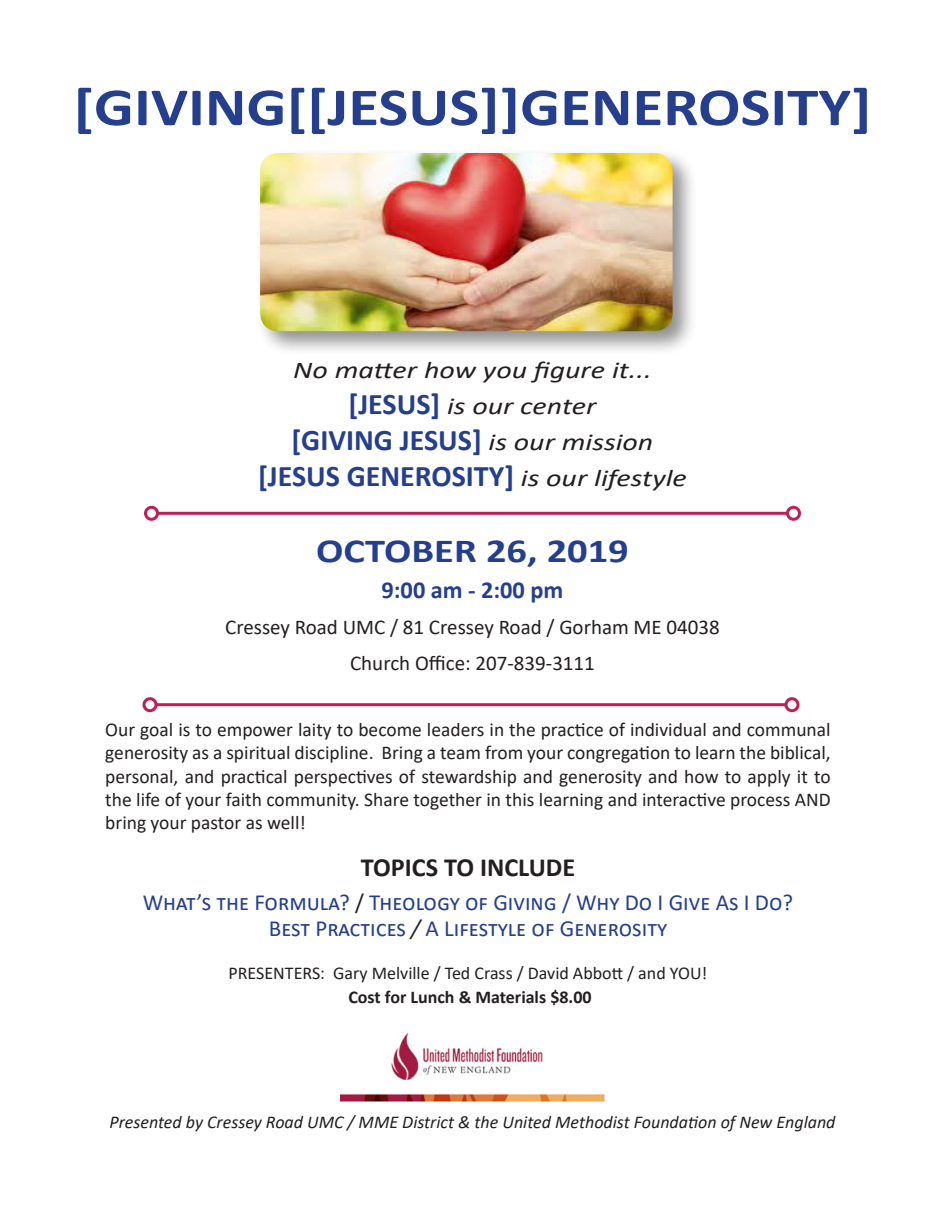
<style>
.page{position:relative;width:945px;height:1215px;background:#fff}
.page>*{position:absolute;margin:0;border:0;box-sizing:border-box;transform-origin:0 0}
.t1{font:700 54px "Calibri";color:#253f8e;scale:1.17 1}
.t2{font:700 33.75px "Calibri";color:#253f8e;scale:1.2 1}
.t3{font:700 30px/36px "Calibri";color:#253f8e;text-align:center}
.t4{font:700 26.25px "Calibri";color:#231f20}
.t5{font:700 24.3px "Calibri";color:#253f8e}
.t6{font:italic 24px/36px "Calibri";color:#231f20;text-align:center;scale:1.25 1}
.t7{font:23.1px/25.2px "Calibri";color:#253f8e;text-align:center}
.t8{font:21px/36px "Calibri";color:#231f20;text-align:center}
.t9{font:19.5px/23.4px "Calibri";color:#231f20;text-align:justify}
.t10{font:italic 18px "Calibri";color:#231f20}
.t11{font:18px "Calibri";color:#231f20}
.t12{font:700 18px "Calibri";color:#231f20}
.s1{font-weight:700;font-style:normal;font-size:30px;color:#253f8e}
.s2{font-weight:400;font-style:italic;font-size:24px;color:#231f20}
.s3{color:#231f20}
.s4{font-style:italic;color:#231f20}
</style>
<div class="page">
<div style="left:255px;top:148px;width:443px;height:209px;background:#231f20;opacity:.5"></div>
<img style="left:260px;top:153px;width:413px;height:178px">
<hr style="left:158px;top:512px;width:630px;height:3px;background:#c31d56">
<div style="left:144px;top:506px;width:15px;height:15px;border:3px solid #c31d56;border-radius:50%"></div>
<div style="left:786px;top:506px;width:15px;height:15px;border:3px solid #c31d56;border-radius:50%"></div>
<hr style="left:156px;top:703px;width:630px;height:3px;background:#c31d56">
<div style="left:142px;top:697px;width:16px;height:15px;border:3px solid #c31d56;border-radius:50%"></div>
<div style="left:784px;top:697px;width:16px;height:15px;border:3px solid #c31d56;border-radius:50%"></div>
<img style="left:340px;top:1032px;width:265px;height:69px">
<h1 class="t1" style="left:73px;top:69px;width:684px">[GIVING[[JESUS]]GENEROSITY]</h1>
<p class="t6" style="left:293px;top:351px;width:288px">No matter how you figure it... <span class="s1">[JESUS]</span> is our center</p>
<h3 class="t3" style="left:258px;top:422px;width:430px">[GIVING JESUS] <span class="s2">is our mission </span>[JESUS GENEROSITY] <span class="s2">is our lifestyle</span></h3>
<h2 class="t2" style="left:316px;top:527px;width:262px">OCTOBER 26, 2019</h2>
<p class="t5" style="left:382px;top:573px;width:183px">9:00 am - 2:00 pm</p>
<p class="t8" style="left:225px;top:608px;width:496px">Cressey Road UMC / 81 Cressey Road / Gorham ME 04038<br>Church Office: 207-839-3111</p>
<p class="t9" style="left:105px;top:717px;width:727px">Our goal is to empower laity to become leaders in the practice of individual and communal generosity as a spiritual discipline. Bring a team from your congregation to learn the biblical, personal, and practical perspectives of stewardship and generosity and how to apply it to the life of your faith community. Share together in this learning and interactive process AND bring your pastor as well!</p>
<h3 class="t4" style="left:361px;top:849px;width:216px">TOPICS TO INCLUDE</h3>
<p class="t7" style="left:143px;top:890px;width:652px">What’s the Formula? <span class="s3">/</span> Theology of Giving / Why Do I Give As I Do?<br>Best Practices <span class="s4">/</span> A Lifestyle of Generosity</p>
<p class="t11" style="left:229px;top:960px;width:480px">PRESENTERS: Gary Melville / Ted Crass / David Abbott / and YOU!</p>
<p class="t12" style="left:348px;top:985px;width:245px">Cost for Lunch &amp; Materials $8.00</p>
<p class="t10" style="left:109px;top:1109px;width:728px">Presented by Cressey Road UMC / MME District &amp; the United Methodist Foundation of New England</p>
</div>
